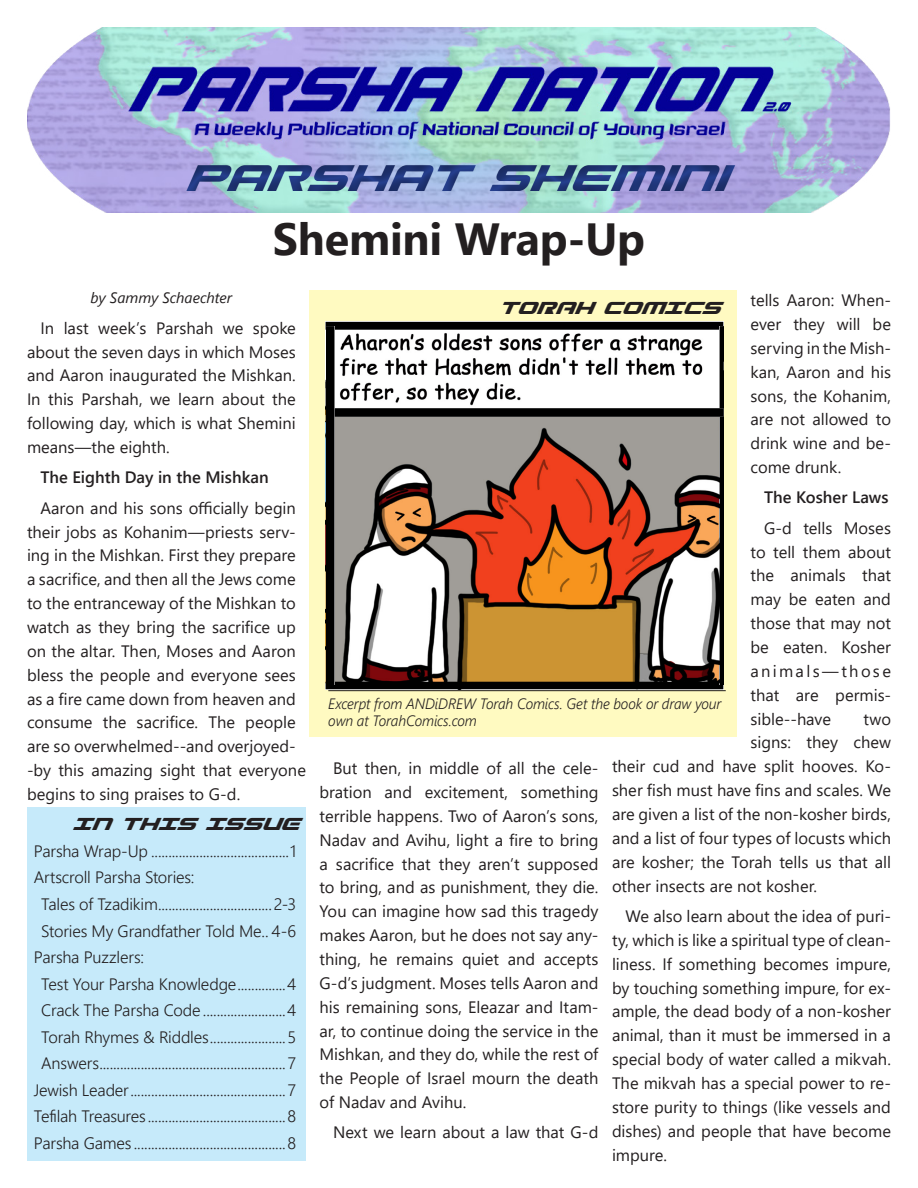
<style>
.page{position:relative;width:918px;height:1188px;background:#fff}
.page>*{position:absolute;margin:0;border:0;box-sizing:border-box;transform-origin:0 0}
.Headline{font:700 45px "Segoe UI";letter-spacing:-.005em;color:#231f20}
.t1{font:italic 45px "Gunship";color:#253f8e;scale:.95 1}
.Feature_Head_-_full{font:italic 21px "Gunship";color:#231f20;scale:.95 1}
.Feature_Head__sub{font:italic 21px "Gunship";color:#231f20;scale:.95 1}
.Article_body_text{font:16.5px/23.9px "Segoe UI";color:#231f20;text-align:justify}
.Table_of_contents{font:300 16.5px "Segoe UI";letter-spacing:-.01em;color:#231f20}
.Article_body_text-2{font:600 16.5px "Segoe UI";color:#231f20}
.end_note{font:italic 300 15px/16.5px "Segoe UI";letter-spacing:-.01em;color:#231f20;scale:.95 1}
.Author{font:italic 15px "Segoe UI";color:#231f20}
</style>
<div class="page">
<img style="left:27px;top:27px;width:863px;height:186px">
<div style="left:172px;top:158px;width:578px;height:53px;background:#231f20;opacity:.5"></div>
<div style="left:309px;top:290px;width:428px;height:447px;background:#fffac1"></div>
<hr style="left:328px;top:690px;width:398px;height:1px;background:#231f20">
<img style="left:326px;top:322px;width:397px;height:367px">
<img style="left:719px;top:326px;width:4px;height:359px">
<img style="left:326px;top:326px;width:9px;height:359px">
<img style="left:335px;top:408px;width:388px;height:9px">
<div style="left:27px;top:808px;width:279px;height:353px;background:#c6eafa"></div>
<h1 class="t1" style="left:184px;top:158px;width:592px">parshat Shemini</h1>
<p class="Headline" style="left:273px;top:197px;width:374px">Shemini Wrap-Up</p>
<p class="Author" style="left:91px;top:284px;width:143px">by Sammy Schaechter</p>
<p class="Article_body_text" style="left:27px;top:314px;width:270px;text-indent:14px">In last week’s Parshah we spoke about the seven days in which Moses and Aaron inaugurated the Mishkan.<br>In this Parshah, we learn about the following day, which is what Shemini means—the eighth.</p>
<p class="Article_body_text-2" style="left:40px;top:462px;width:230px">The Eighth Day in the Mishkan</p>
<p class="Article_body_text" style="left:27px;top:494px;width:280px;text-align:left;text-indent:14px">Aaron and his sons officially begin their jobs as Kohanim—priests serv&shy;ing in the Mishkan. First they prepare a sacrifice, and then all the Jews come to the entranceway of the Mishkan to watch as they bring the sacrifice up on the altar. Then, Moses and Aaron bless the people and everyone sees as a fire came down from heaven and consume the sacrifice. The people are so overwhelmed--and overjoyed--by this amazing sight that everyone begins to sing praises to G-d.</p>
<p class="Feature_Head__sub" style="left:72px;top:815px;width:250px">IN THIS ISSUE</p>
<p class="Table_of_contents" style="left:34px;top:835px;width:264px">Parsha Wrap-Up ........................................1</p>
<p class="Table_of_contents" style="left:34px;top:862px;width:162px">Artscroll Parsha Stories:</p>
<p class="Table_of_contents" style="left:41px;top:889px;width:256px">Tales of Tzadikim.................................2-3</p>
<p class="Table_of_contents" style="left:41px;top:915px;width:256px">Stories My Grandfather Told Me.. 4-6</p>
<p class="Table_of_contents" style="left:34px;top:942px;width:112px">Parsha Puzzlers:</p>
<p class="Table_of_contents" style="left:41px;top:968px;width:256px">Test Your Parsha Knowledge..............4</p>
<p class="Table_of_contents" style="left:41px;top:995px;width:256px">Crack The Parsha Code ........................4</p>
<p class="Table_of_contents" style="left:41px;top:1021px;width:256px">Torah Rhymes &amp; Riddles......................5</p>
<p class="Table_of_contents" style="left:41px;top:1048px;width:256px">Answers...................................................... 7</p>
<p class="Table_of_contents" style="left:34px;top:1074px;width:264px">Jewish Leader............................................. 7</p>
<p class="Table_of_contents" style="left:34px;top:1101px;width:264px">Tefilah Treasures ........................................8</p>
<p class="Table_of_contents" style="left:34px;top:1128px;width:264px">Parsha Games ............................................8</p>
<p class="Article_body_text" style="left:751px;top:287px;width:142px">tells Aaron: When&shy;ever they will be serving in the Mish&shy;kan, Aaron and his sons, the Kohanim, are not allowed to drink wine and be&shy;come drunk.</p>
<p class="Article_body_text-2" style="left:764px;top:482px;width:126px">The Kosher Laws</p>
<p class="Article_body_text" style="left:751px;top:515px;width:142px;text-indent:14px">G-d tells Moses to tell them about the animals that may be eaten and those that may not be eaten. Kosher animals—those that are permis&shy;sible--have</p>
<p class="Feature_Head_-_full" style="left:498px;top:298px;width:245px">TORAH COMICS</p>
<p class="end_note" style="left:328px;top:693px;width:415px">Excerpt from ANDiDREW Torah Comics. Get the book or draw your own at TorahComics.com</p>
<p class="Article_body_text" style="left:863px;top:705px;width:29px">two</p>
<p class="Article_body_text" style="left:751px;top:729px;width:142px">signs: they chew</p>
<p class="Article_body_text" style="left:612px;top:753px;width:281px">their cud and have split hooves. Ko-</p>
<p class="Article_body_text" style="left:612px;top:777px;width:281px">sher fish must have fins and scales. We</p>
<p class="Article_body_text" style="left:612px;top:801px;width:281px">are given a list of the non-kosher birds,</p>
<p class="Article_body_text" style="left:612px;top:825px;width:281px">and a list of four types of locusts which</p>
<p class="Article_body_text" style="left:612px;top:849px;width:281px">are kosher; the Torah tells us that all</p>
<p class="Article_body_text" style="left:612px;top:872px;width:207px">other insects are not kosher.</p>
<p class="Article_body_text" style="left:612px;top:903px;width:281px;text-indent:14px">We also learn about the idea of puri&shy;ty, which is like a spiritual type of clean&shy;liness. If something becomes impure, by touching something impure, for ex&shy;ample, the dead body of a non-kosher animal, than it must be immersed in a special body of water called a mikvah.<br>The mikvah has a special power to re&shy;store purity to things (like vessels and dishes) and people that have become impure.</p>
<p class="Article_body_text" style="left:320px;top:755px;width:281px;text-indent:14px">But then, in middle of all the cele&shy;bration and excitement, something terrible happens. Two of Aaron’s sons, Nadav and Avihu, light a fire to bring a sacrifice that they aren’t supposed to bring, and as punishment, they die.<br>You can imagine how sad this tragedy makes Aaron, but he does not say any&shy;thing, he remains quiet and accepts G-d’s judgment. Moses tells Aaron and his remaining sons, Eleazar and Itam&shy;ar, to continue doing the service in the Mishkan, and they do, while the rest of the People of Israel mourn the death of Nadav and Avihu.</p>
<p class="Article_body_text" style="left:333px;top:1119px;width:267px">Next we learn about a law that G-d</p>
</div>
